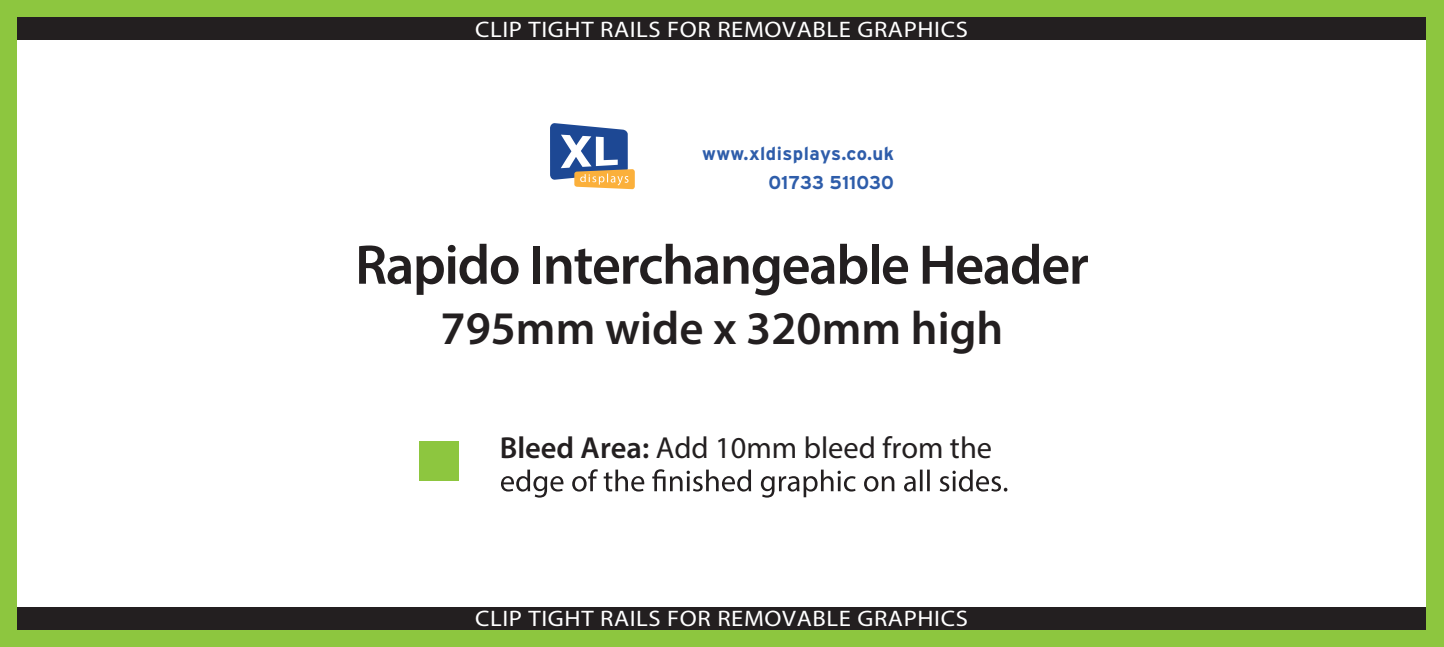
<style>
.page{position:relative;width:1444px;height:647px;background:#8dc63f}
.page>*{position:absolute;margin:0;border:0;box-sizing:border-box;transform-origin:0 0}
.t1{font:600 56.25px "Myriad Pro";letter-spacing:-.025em;color:#231f20}
.t2{font:600 46.88px "Myriad Pro";color:#231f20}
.t3{font:30.5px "Myriad Pro";color:#231f20}
.t4{font:22.5px "Myriad Pro";letter-spacing:.025em;color:#fff;scale:1.1 1}
.t5{font:700 18.62px/29.4px "Interstate";letter-spacing:.01em;color:#2e5daa;text-align:right}
.s1{font-weight:600}
</style>
<div class="page">
<div style="left:18px;top:40px;width:1408px;height:567px;background:#fff"></div>
<svg style="left:501px;top:469px;width:506px;height:28px"></svg>
<div style="left:419px;top:441px;width:40px;height:40px;background:#8dc63f"></div>
<div style="left:18px;top:18px;width:1408px;height:22px;background:#231f20"></div>
<div style="left:18px;top:607px;width:1408px;height:22px;background:#231f20"></div>
<svg style="left:550px;top:123px;width:85px;height:66px"></svg>
<p class="t4" style="left:475px;top:15px;width:449px">CLIP TIGHT RAILS FOR REMOVABLE GRAPHICS</p>
<p class="t5" style="left:702px;top:138px;width:193px">www.xldisplays.co.uk<br>01733 511030</p>
<h1 class="t1" style="left:355px;top:229px;width:735px">Rapido Interchangeable Header</h1>
<h2 class="t2" style="left:441px;top:298px;width:564px">795mm wide x 320mm high</h2>
<h3 class="t3" style="left:500px;top:429px;width:494px"><span class="s1">Bleed Area:</span> Add 10mm bleed from the</h3>
<p class="t4" style="left:475px;top:604px;width:449px">CLIP TIGHT RAILS FOR REMOVABLE GRAPHICS</p>
</div>
